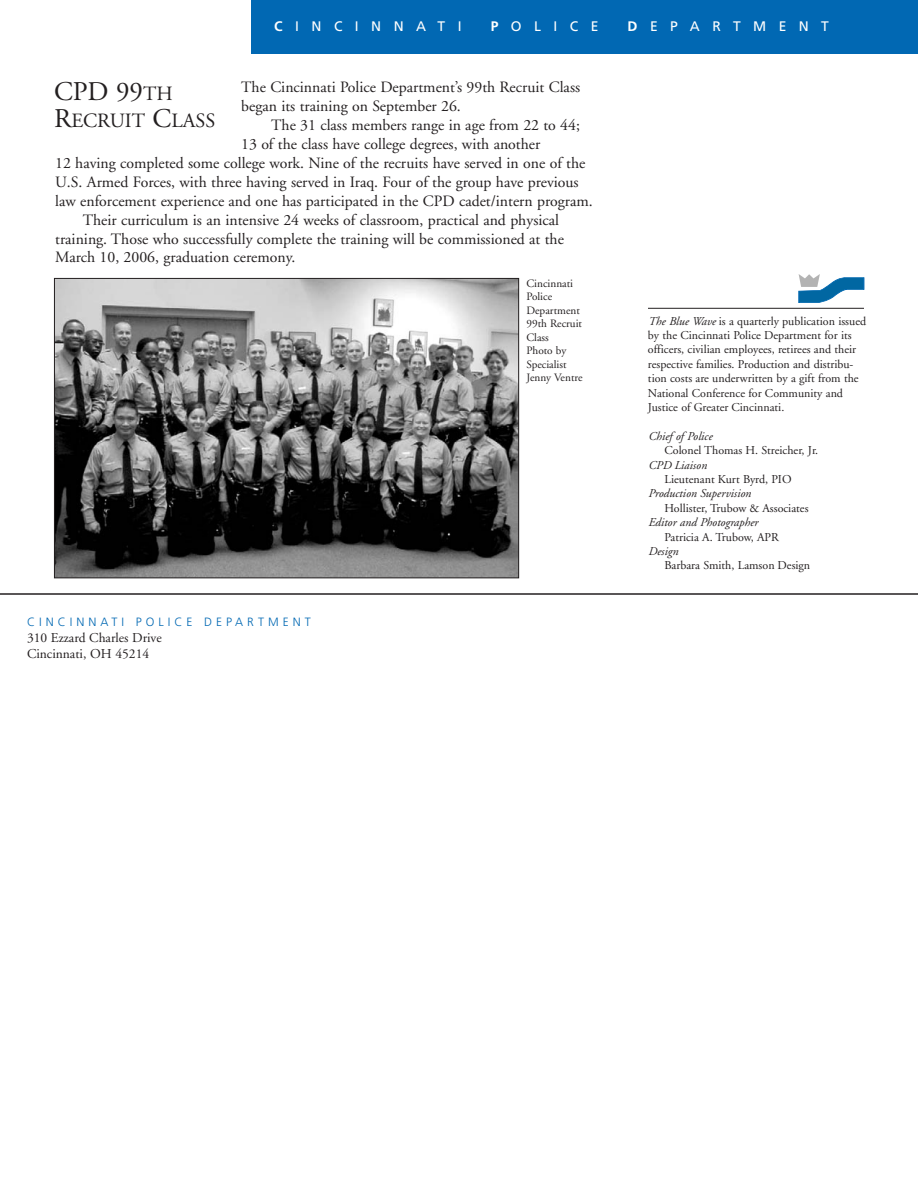
<style>
.page{position:relative;width:918px;height:1188px;background:#fff}
.page>*{position:absolute;margin:0;border:0;box-sizing:border-box;transform-origin:0 0}
.t1{font:27px "Adobe Garamond";color:#231f20}
.t2{font:20.25px "Adobe Garamond";color:#231f20}
.t3{font:15.75px/18.9px "Adobe Garamond";color:#231f20}
.t4{font:13.8px "Frutiger";letter-spacing:.9em;color:#fff}
.t5{font:13.5px/16.2px "Adobe Garamond";color:#231f20}
.t6{font:12px/14.4px "Adobe Garamond";color:#231f20}
.t7{font:italic 12px "Adobe Garamond";color:#231f20}
.t8{font:300 12px "Frutiger";letter-spacing:.335em;color:#0168b3}
.t9{font:11.25px/13.5px "Adobe Garamond";color:#231f20}
.s1{font-weight:700}
.s2{font-size:20.25px}
.s3{font-size:27px}
.s4{font-style:italic}
</style>
<div class="page">
<hr style="left:0;top:593px;width:918px;height:2px;background:#231f20">
<div style="left:252px;top:0;width:666px;height:54px;background:#0168b3"></div>
<hr style="left:648px;top:308px;width:216px;height:1px;background:#231f20">
<svg style="left:799px;top:274px;width:65px;height:29px"></svg>
<img style="left:56px;top:280px;width:461px;height:296px">
<div style="left:54px;top:278px;width:465px;height:300px;border:1px solid #231f20"></div>
<p class="t4" style="left:274px;top:20px;width:189px"><span class="s1">C</span>INCINNATI</p>
<p class="t4" style="left:491px;top:20px;width:109px"><span class="s1">P</span>OLICE</p>
<p class="t4" style="left:628px;top:20px;width:203px"><span class="s1">D</span>EPARTMENT</p>
<p class="t3" style="left:241px;top:79px;width:340px">The Cincinnati Police Department’s 99th Recruit Class began its training on September 26.</p>
<p class="t3" style="left:271px;top:117px;width:310px">The 31 class members range in age from 22 to 44;</p>
<p class="t3" style="left:241px;top:136px;width:301px">13 of the class have college degrees, with another</p>
<p class="t3" style="left:55px;top:155px;width:532px">12 having completed some college work. Nine of the recruits have served in one of the</p>
<p class="t3" style="left:55px;top:174px;width:525px">U.S. Armed Forces, with three having served in Iraq. Four of the group have previous</p>
<p class="t3" style="left:55px;top:193px;width:539px">law enforcement experience and one has participated in the CPD cadet/intern program.</p>
<p class="t3" style="left:83px;top:212px;width:478px">Their curriculum is an intensive 24 weeks of classroom, practical and physical</p>
<p class="t3" style="left:55px;top:230px;width:510px">training. Those who successfully complete the training will be commissioned at the</p>
<p class="t3" style="left:55px;top:249px;width:242px">March 10, 2006, graduation ceremony.</p>
<p class="t9" style="left:526px;top:277px;width:58px">Cincinnati<br>Police<br>Department<br>99th Recruit<br>Class<br>Photo by<br>Specialist<br>Jenny Ventre</p>
<h1 class="t1" style="left:54px;top:81px;width:120px">CPD 99<span class="s2">TH</span></h1>
<p class="t2" style="left:54px;top:113px;width:163px"><span class="s3">R</span>ECRUIT <span class="s3">C</span>LASS</p>
<p class="t8" style="left:27px;top:617px;width:285px">CINCINNATI POLICE DEPARTMENT</p>
<p class="t5" style="left:27px;top:631px;width:136px">310 Ezzard Charles Drive<br>Cincinnati, OH 45214</p>
<p class="t6" style="left:648px;top:315px;width:220px"><span class="s4">The Blue Wave</span> is a quarterly publication issued by the Cincinnati Police Department for its officers, civilian employees, retirees and their respective families. Production and distribu&shy;tion costs are underwritten by a gift from the National Conference for Community and Justice of Greater Cincinnati.</p>
<p class="t7" style="left:648px;top:431px;width:66px">Chief of Police</p>
<p class="t6" style="left:664px;top:444px;width:155px">Colonel Thomas H. Streicher, Jr.</p>
<p class="t7" style="left:648px;top:460px;width:60px">CPD Liaison</p>
<p class="t6" style="left:664px;top:473px;width:129px">Lieutenant Kurt Byrd, PIO</p>
<p class="t7" style="left:648px;top:489px;width:104px">Production Supervision</p>
<p class="t6" style="left:664px;top:502px;width:146px">Hollister, Trubow &amp; Associates</p>
<p class="t7" style="left:648px;top:518px;width:112px">Editor and Photographer</p>
<p class="t6" style="left:664px;top:531px;width:116px">Patricia A. Trubow, APR</p>
<p class="t7" style="left:648px;top:546px;width:32px">Design</p>
<p class="t6" style="left:664px;top:559px;width:147px">Barbara Smith, Lamson Design</p>
</div>
